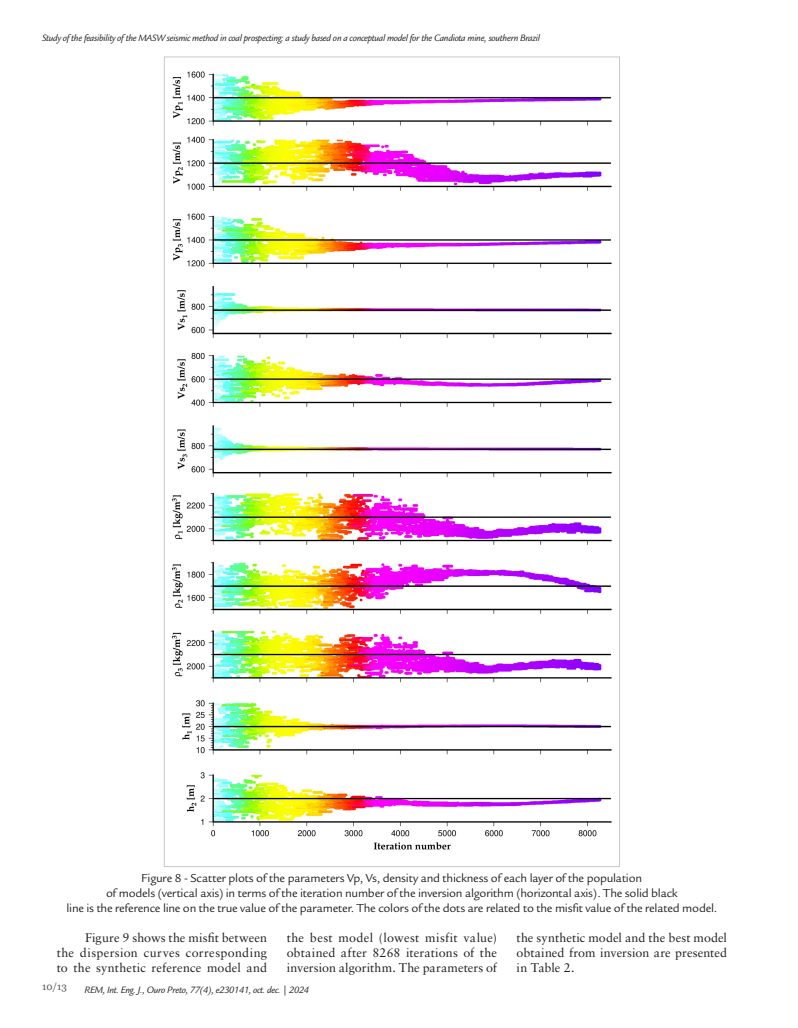
<style>
.page{position:relative;width:798px;height:1028px;background:#fff}
.page>*{position:absolute;margin:0;border:0;box-sizing:border-box;transform-origin:0 0}
.Legenda{font:12.5px "Legacy Sans";letter-spacing:-.02em;color:#231f20}
.Texto_-_EN{font:12.5px/15px "Sabon LT Std";letter-spacing:.01em;color:#231f20;text-align:justify}
.t1{font:italic 10px "Legacy Sans";letter-spacing:-.025em;color:#231f20}
.t2{font:10px "Georgia";color:#57585a}
</style>
<div class="page">
<img style="left:172px;top:72px;width:440px;height:778px">
<p class="t1" style="left:42px;top:32px;width:499px">Study of the feasibility of the MASW seismic method in coal prospecting: a study based on a conceptual model for the Candiota mine, southern Brazil</p>
<p class="Legenda" style="left:142px;top:871px;width:502px">Figure 8 - Scatter plots of the parameters Vp, Vs, density and thickness of each layer of the population</p>
<p class="Legenda" style="left:106px;top:886px;width:573px">of models (vertical axis) in terms of the iteration number of the inversion algorithm (horizontal axis). The solid black</p>
<p class="Legenda" style="left:67px;top:901px;width:651px">line is the reference line on the true value of the parameter. The colors of the dots are related to the misfit value of the related model.</p>
<p class="Texto_-_EN" style="left:57px;top:930px;width:212px;text-indent:28px">Figure 9 shows the misfit between the dispersion curves corresponding to the synthetic reference model and</p>
<p class="Texto_-_EN" style="left:286px;top:930px;width:212px">the best model (lowest misfit value) obtained after 8268 iterations of the inversion algorithm. The parameters of</p>
<p class="Texto_-_EN" style="left:516px;top:930px;width:212px">the synthetic model and the best model obtained from inversion are presented in Table 2.</p>
<p class="t2" style="left:42px;top:980px;width:26px">10/13</p>
<p class="t1" style="left:84px;top:984px;width:226px">REM, Int. Eng. J., Ouro Preto, 77(4), e230141, oct. dec. | 2024</p>
</div>
